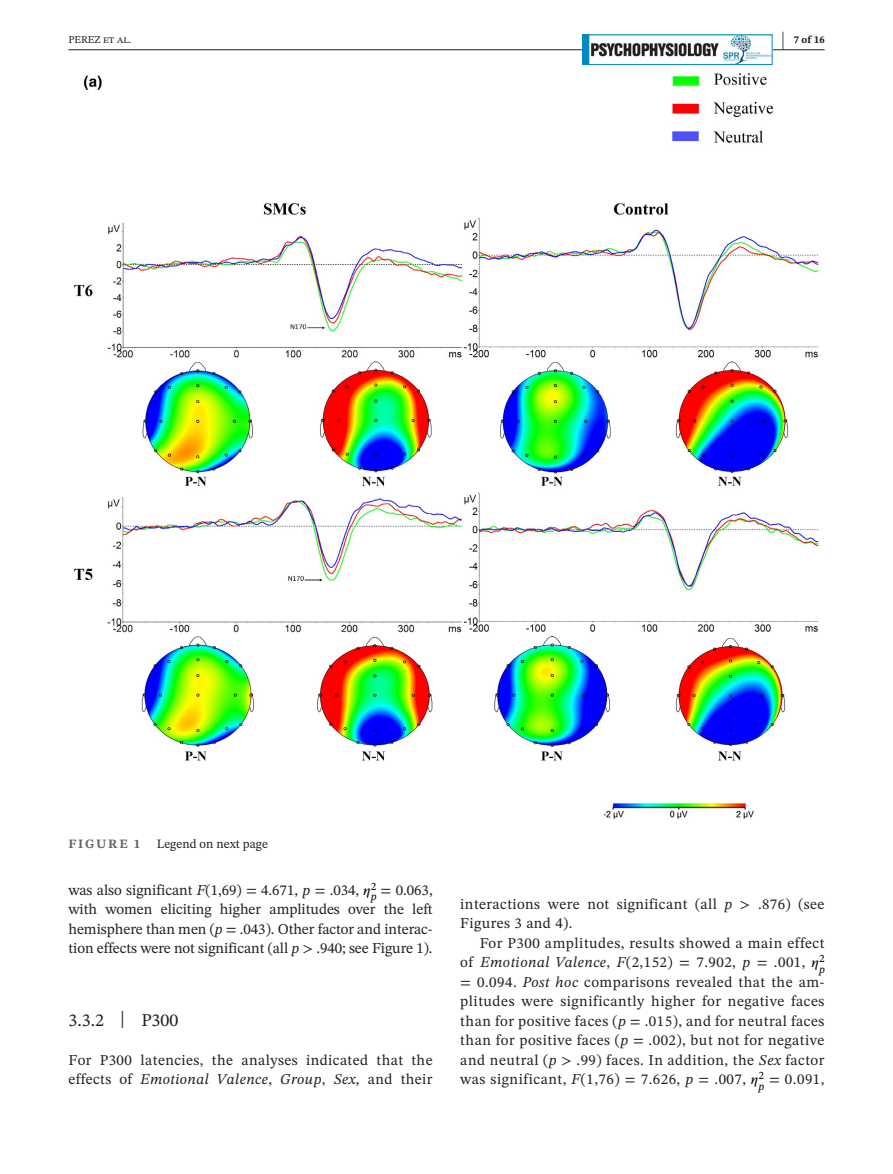
<style>
.page{position:relative;width:893px;height:1174px;background:#fff}
.page>*{position:absolute;margin:0;border:0;box-sizing:border-box;transform-origin:0 0}
.t1{font:700 21px "STIX Two Text";color:#231f20;scale:.42 1}
.t2{font:18px "STIX Two Text";color:#231f20}
.t3{font:15px/19.5px "STIX Two Text";letter-spacing:.025em;color:#231f20;text-align:justify}
.t4{font:15px "STIX Two Text";letter-spacing:-.005em;color:#231f20}
.t5{font:12.75px "STIX Two Text";color:#231f20}
.t6{font:700 12.75px "STIX Two Text";letter-spacing:.14em;color:#636366}
.t7{font:italic 11.25px "STIX Two Text";color:#000}
.t8{font:10.5px "STIX Two Text";color:#231f20}
.t9{font:700 10.5px "STIX Two Text";color:#231f20}
.s1{font-style:italic}
.s2{font-family:"STIX Math";font-style:italic;color:#000}
.s3{font-size:23.7px}
</style>
<div class="page">
<hr style="left:68px;top:49px;width:756px;height:1px;background:#231f20">
<img style="left:584px;top:37px;width:186px;height:26px">
<div style="left:582px;top:35px;width:190px;height:30px;border:1px solid #028bc1"></div>
<img style="left:74px;top:73px;width:746px;height:746px">
<h1 class="t1" style="left:782px;top:24px;width:8px">|</h1>
<p class="t8" style="left:68px;top:32px;width:64px">PEREZ et al.</p>
<p class="t9" style="left:794px;top:32px;width:32px">7 of 16</p>
<p class="t6" style="left:68px;top:834px;width:73px">FIGURE 1</p>
<p class="t5" style="left:157px;top:834px;width:113px">Legend on next page</p>
<p class="t4" style="left:68px;top:879px;width:309px">was also significant <span class="s1">F</span>(1,69) = 4.671, <span class="s1">p</span> = .034, <span class="s2">𝜂</span><sup>2</sup></p>
<p class="t3" style="left:68px;top:880px;width:366px;text-indent:302px"><sub>p</sub> = 0.063, with women eliciting higher amplitudes over the left hemisphere than men (<span class="s1">p</span> = .043). Other factor and interac&shy;tion effects were not significant (all <span class="s1">p</span> &gt; .940; see Figure 1).</p>
<p class="t2" style="left:68px;top:1007px;width:111px">3.3.2 <span class="s3">|</span> P300</p>
<p class="t3" style="left:68px;top:1050px;width:366px">For P300 latencies, the analyses indicated that the effects of <span class="s1">Emotional Valence</span>, <span class="s1">Group</span>, <span class="s1">Sex</span>, and their</p>
<p class="t3" style="left:460px;top:894px;width:366px">interactions were not significant (all <span class="s1">p</span> &gt; .876) (see<br>Figures 3 and 4).</p>
<p class="t3" style="left:460px;top:933px;width:366px;text-align:right">For P300 amplitudes, results showed a main effect<br>of <span class="s1">Emotional Valence</span>, <span class="s1">F</span>(2,152) = 7.902, <span class="s1">p</span> = .001, <span class="s2">𝜂</span><sup>2</sup></p>
<p class="t7" style="left:819px;top:963px;width:7px">p</p>
<p class="t3" style="left:460px;top:972px;width:366px">= 0.094. <span class="s1">Post hoc</span> comparisons revealed that the am&shy;plitudes were significantly higher for negative faces than for positive faces (<span class="s1">p</span> = .015), and for neutral faces than for positive faces (<span class="s1">p</span> = .002), but not for negative and neutral (<span class="s1">p</span> &gt; .99) faces. In addition, the <span class="s1">Sex</span> factor was significant, <span class="s1">F</span>(1,76) = 7.626, <span class="s1">p</span> = .007, <span class="s2">𝜂</span><sup>2</sup></p>
<p class="t3" style="left:758px;top:1069px;width:68px"><sub>p</sub> = 0.091,</p>
</div>
